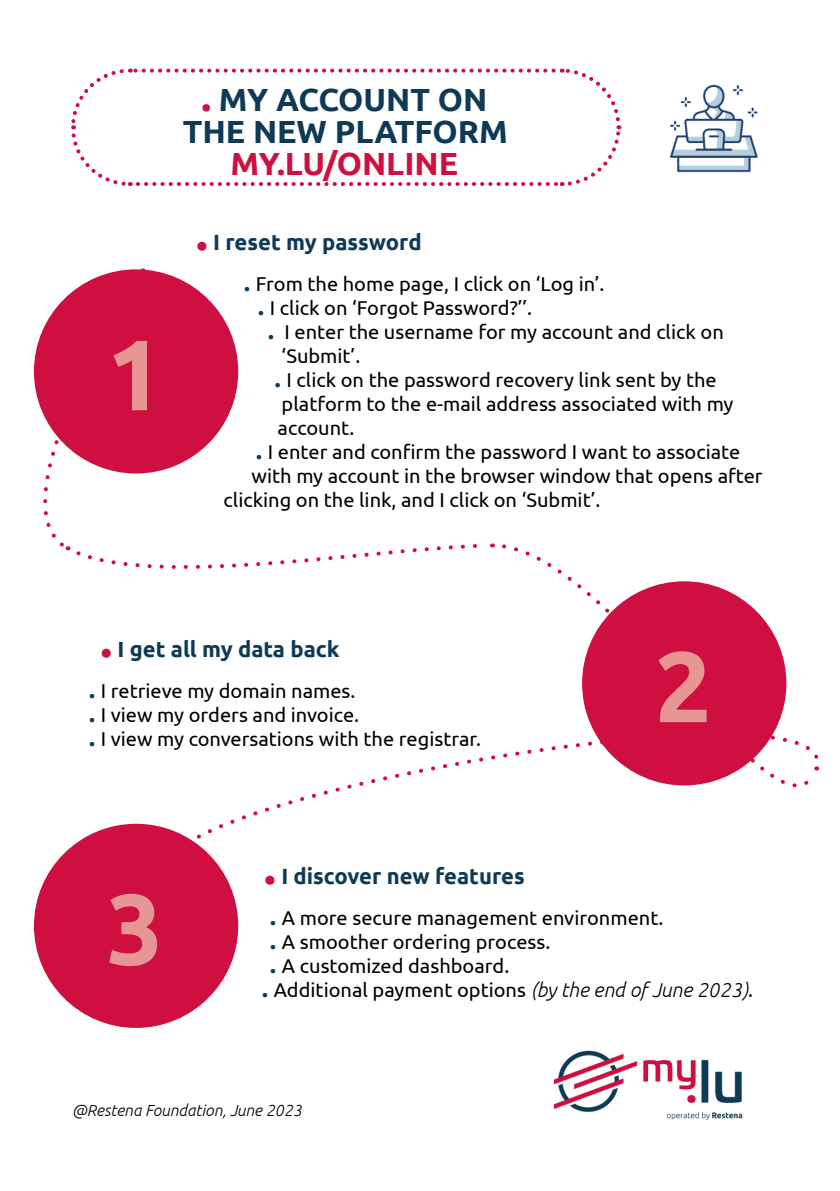
<style>
.page{position:relative;width:840px;height:1191px;background:#fff}
.page>*{position:absolute;margin:0;border:0;box-sizing:border-box;transform-origin:0 0}
.Numéro_Rond{font:700 100px "Ubuntu";color:#e79694}
.Titre{font:700 32px "Ubuntu";color:#0f3a56}
.Titre-2{font:700 32px "Ubuntu";color:#ce0f3f}
.Titre_3{font:700 22px "Ubuntu";color:#0f3a56}
.t1{font:20px/24px "Ubuntu";color:#000}
.t2{font:italic 300 16px "Ubuntu";color:#000}
.s1{font-size:40px;color:#ce0f3f}
.s2{font-size:48px;color:#ce0f3f}
.s3{font-weight:700;font-size:24px;color:#0f3a56}
.s4{font-weight:300;font-style:italic}
</style>
<div class="page">
<svg style="left:71px;top:68px;width:551px;height:118px"></svg>
<img style="left:553px;top:1050px;width:190px;height:70px">
<svg style="left:196px;top:688px;width:624px;height:179px"></svg>
<svg style="left:33px;top:268px;width:459px;height:301px"></svg>
<div style="left:581px;top:581px;width:205px;height:204px;background:#ce0f3f;border-radius:50%"></div>
<div style="left:34px;top:823px;width:204px;height:205px;background:#ce0f3f;border-radius:50%"></div>
<img style="left:670px;top:84px;width:88px;height:89px">
<p class="Numéro_Rond" style="left:106px;top:314px;width:58px">1</p>
<p class="Titre" style="left:201px;top:80px;width:287px"><span class="s1">.</span> MY ACCOUNT ON</p>
<p class="Titre" style="left:183px;top:112px;width:326px">THE NEW PLATFORM</p>
<p class="Titre-2" style="left:230px;top:144px;width:229px">MY.LU/ONLINE</p>
<p class="Titre_3" style="left:196px;top:229px;width:227px"><span class="s2">.</span> I reset my password</p>
<p class="t1" style="left:244px;top:271px;width:361px"><span class="s3">.</span> From the home page, I click on ‘Log in’.</p>
<p class="t1" style="left:258px;top:295px;width:275px"><span class="s3">.</span> I click on ‘Forgot Password?’’.</p>
<p class="t1" style="left:281px;top:319px;width:443px;text-indent:-13px"><span class="s3">.</span> I enter the username for my account and click on ‘Submit’.</p>
<p class="t1" style="left:275px;top:367px;width:460px"><span class="s3">.</span> I click on the password recovery link sent by the platform to the e-mail address associated with my account.</p>
<p class="t1" style="left:256px;top:439px;width:485px"><span class="s3">.</span> I enter and confirm the password I want to associate</p>
<p class="t1" style="left:251px;top:463px;width:512px">with my account in the browser window that opens after</p>
<p class="t1" style="left:223px;top:487px;width:378px">clicking on the link, and I click on ‘Submit’.</p>
<p class="Titre_3" style="left:100px;top:635px;width:240px"><span class="s2">.</span> I get all my data back</p>
<p class="t1" style="left:89px;top:678px;width:268px"><span class="s3">.</span> I retrieve my domain names.</p>
<p class="t1" style="left:89px;top:702px;width:271px"><span class="s3">.</span> I view my orders and invoice.</p>
<p class="t1" style="left:89px;top:726px;width:393px"><span class="s3">.</span> I view my conversations with the registrar.</p>
<p class="Numéro_Rond" style="left:654px;top:626px;width:58px">2</p>
<p class="Numéro_Rond" style="left:106px;top:868px;width:58px">3</p>
<p class="Titre_3" style="left:264px;top:862px;width:262px"><span class="s2">.</span> I discover new features</p>
<p class="t1" style="left:270px;top:904px;width:394px"><span class="s3">.</span> A more secure management environment.</p>
<p class="t1" style="left:270px;top:928px;width:281px"><span class="s3">.</span> A smoother ordering process.</p>
<p class="t1" style="left:270px;top:952px;width:240px"><span class="s3">.</span> A customized dashboard.</p>
<p class="t1" style="left:262px;top:976px;width:492px"><span class="s3">.</span> Additional payment options <span class="s4">(by the end of June 2023)</span>.</p>
<p class="t2" style="left:72px;top:1100px;width:231px">@Restena Foundation, June 2023</p>
</div>
